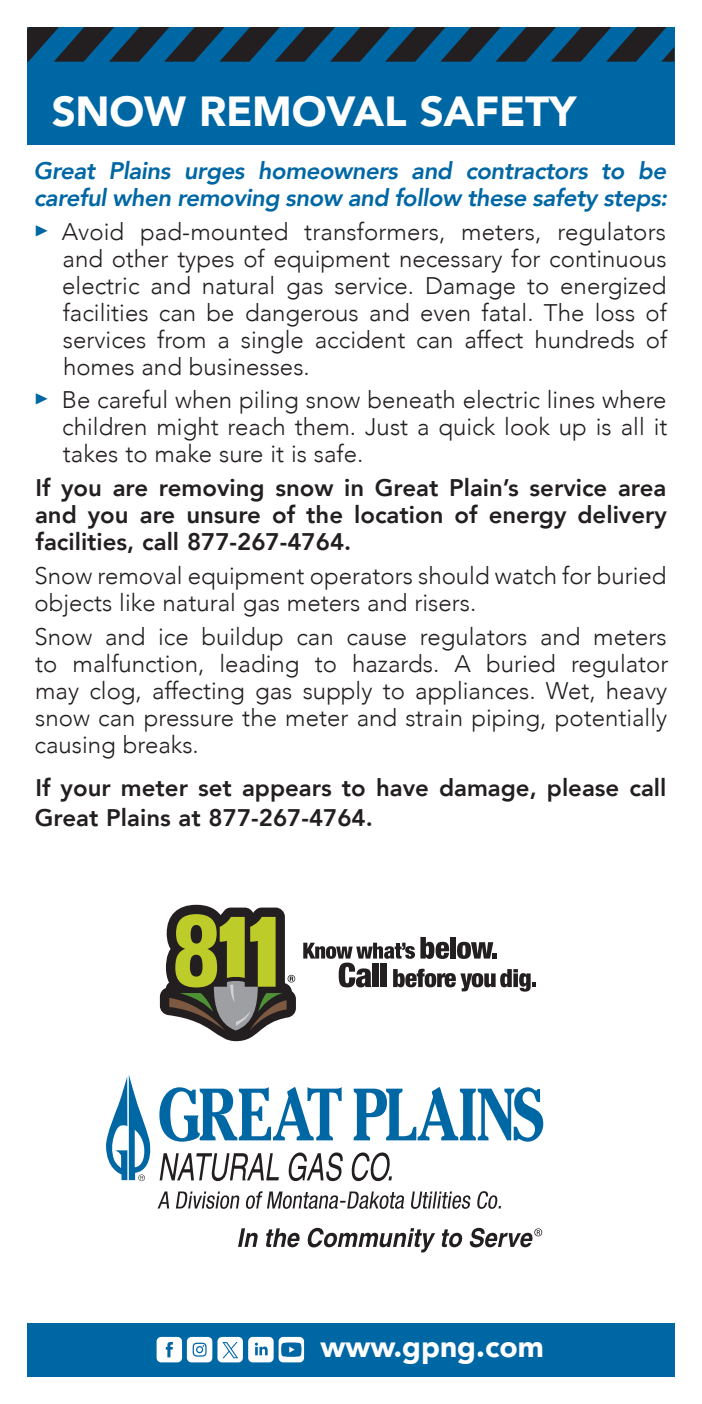
<style>
.page{position:relative;width:702px;height:1404px;background:#fff}
.page>*{position:absolute;margin:0;border:0;box-sizing:border-box;transform-origin:0 0}
.Question{font:900 42px "Avenir";letter-spacing:-.005em;color:#fff}
.t1{font:900 30px "Avenir";color:#fff}
.Answer{font:300 24px/27px "Avenir";color:#231f20;text-align:justify}
.Answer-2{font:800 24px/27px "Avenir";color:#231f20;text-align:justify}
.Answer-3{font:italic 800 24px/27px "Avenir";letter-spacing:-.02em;color:#0067a5}
.s1{font-family:"Minion Pro";font-weight:400;color:#0067a5}
</style>
<div class="page">
<div style="left:27px;top:27px;width:647px;height:118px;background:#0067a5"></div>
<svg style="left:27px;top:27px;width:647px;height:35px"></svg>
<div style="left:27px;top:1323px;width:648px;height:54px;background:#0067a5"></div>
<svg style="left:157px;top:1337px;width:147px;height:25px"></svg>
<svg style="left:160px;top:905px;width:136px;height:136px"></svg>
<svg style="left:303px;top:937px;width:233px;height:55px"></svg>
<svg style="left:159px;top:1087px;width:183px;height:55px"></svg>
<svg style="left:354px;top:1087px;width:189px;height:55px"></svg>
<svg style="left:160px;top:1153px;width:119px;height:28px"></svg>
<svg style="left:288px;top:1152px;width:55px;height:29px"></svg>
<svg style="left:351px;top:1152px;width:41px;height:29px"></svg>
<svg style="left:106px;top:1075px;width:45px;height:106px"></svg>
<svg style="left:238px;top:1228px;width:20px;height:19px"></svg>
<svg style="left:266px;top:1228px;width:34px;height:19px"></svg>
<svg style="left:307px;top:1228px;width:128px;height:24px"></svg>
<svg style="left:442px;top:1229px;width:21px;height:18px"></svg>
<svg style="left:469px;top:1228px;width:73px;height:19px"></svg>
<svg style="left:158px;top:1192px;width:11px;height:17px"></svg>
<svg style="left:176px;top:1192px;width:64px;height:17px"></svg>
<svg style="left:246px;top:1191px;width:158px;height:18px"></svg>
<svg style="left:411px;top:1192px;width:60px;height:17px"></svg>
<svg style="left:477px;top:1191px;width:24px;height:18px"></svg>
<p class="Question" style="left:52px;top:75px;width:526px">SNOW REMOVAL SAFETY</p>
<p class="Answer-3" style="left:34px;top:157px;width:635px">Great Plains urges homeowners and contractors to be careful when removing snow and follow these safety steps:</p>
<p class="Answer" style="left:62px;top:218px;width:606px;text-indent:-28px"><span class="s1">▶</span> Avoid pad-mounted transformers, meters, regulators and other types of equipment necessary for continuous electric and natural gas service. Damage to energized facilities can be dangerous and even fatal. The loss of services from a single accident can affect hundreds of homes and businesses.</p>
<p class="Answer" style="left:62px;top:387px;width:607px;text-indent:-28px"><span class="s1">▶</span> Be careful when piling snow beneath electric lines where children might reach them. Just a quick look up is all it takes to make sure it is safe.</p>
<p class="Answer-2" style="left:35px;top:474px;width:633px">If you are removing snow in Great Plain’s service area and you are unsure of the location of energy delivery facilities, call 877-267-4764.</p>
<p class="Answer" style="left:35px;top:562px;width:633px">Snow removal equipment operators should watch for buried objects like natural gas meters and risers.</p>
<p class="Answer" style="left:35px;top:623px;width:635px">Snow and ice buildup can cause regulators and meters to malfunction, leading to hazards. A buried regulator may clog, affecting gas supply to appliances. Wet, heavy snow can pressure the meter and strain piping, potentially causing breaks.</p>
<p class="Answer-2" style="left:35px;top:773px;width:633px;line-height:30px">If your meter set appears to have damage, please call<br>Great Plains at 877-267-4764.</p>
<p class="t1" style="left:321px;top:1321px;width:225px">www.gpng.com</p>
</div>
